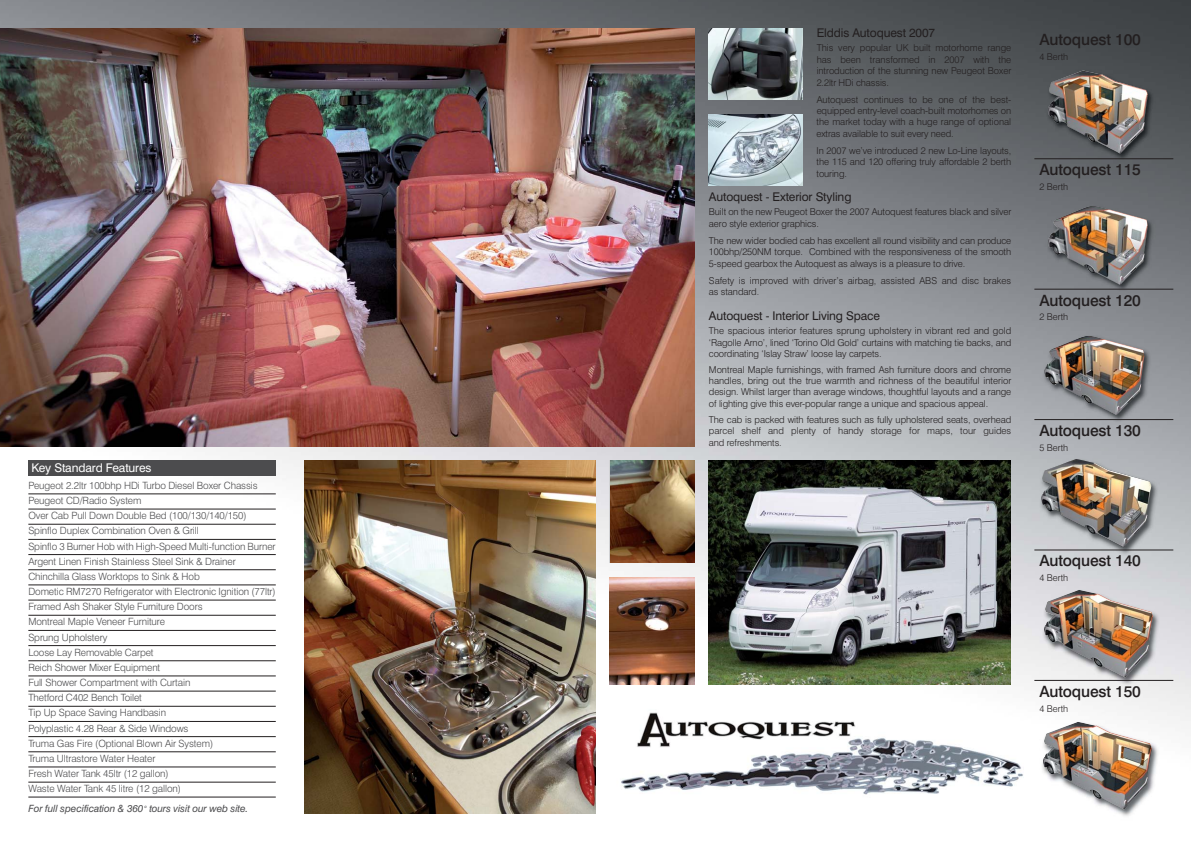
<style>
.page{position:relative;width:1191px;height:842px;background:#fff}
.page>*{position:absolute;margin:0;border:0;box-sizing:border-box;transform-origin:0 0}
.t1{font:500 15.6px "Swiss 721 BT";letter-spacing:-.01em;color:#231f20}
.t2{font:12px "Swiss 721 BT";letter-spacing:-.01em;color:#231f20}
.t3{font:12px "Swiss 721 BT";letter-spacing:-.01em;color:#fff}
.t4{font:300 10px/15.2px "Swiss 721 BT";letter-spacing:-.01em;color:#4c4c4e}
.t5{font:italic 10px "Swiss 721 BT";letter-spacing:-.01em;color:#4c4c4e}
.t6{font:300 9.5px/11.4px "Swiss 721 BT";letter-spacing:-.01em;color:#231f20;text-align:justify}
.t7{font:300 9.4px "Swiss 721 BT";color:#231f20}
.t8{font:italic 4.2px "Swiss 721 BT";color:#4c4c4e}
.s1{font-size:9px}
</style>
<div class="page">
<img style="left:0;top:0;width:1191px;height:814px">
<img style="left:0;top:28px;width:694px;height:418px">
<img style="left:305px;top:461px;width:290px;height:353px">
<img style="left:709px;top:461px;width:301px;height:223px">
<img style="left:609px;top:578px;width:85px;height:106px">
<img style="left:610px;top:461px;width:84px;height:102px">
<img style="left:709px;top:28px;width:93px;height:71px">
<img style="left:709px;top:114px;width:93px;height:71px">
<div style="left:28px;top:460px;width:248px;height:15px;background:#4c4c4e"></div>
<hr style="left:28px;top:494px;width:248px;height:1px;background:#231f20">
<hr style="left:28px;top:509px;width:248px;height:1px;background:#231f20">
<hr style="left:28px;top:524px;width:248px;height:1px;background:#231f20">
<hr style="left:28px;top:539px;width:248px;height:1px;background:#231f20">
<hr style="left:28px;top:554px;width:248px;height:1px;background:#231f20">
<hr style="left:28px;top:569px;width:248px;height:1px;background:#231f20">
<hr style="left:28px;top:585px;width:248px;height:1px;background:#231f20">
<hr style="left:28px;top:600px;width:248px;height:1px;background:#231f20">
<hr style="left:28px;top:615px;width:248px;height:1px;background:#231f20">
<hr style="left:28px;top:630px;width:248px;height:1px;background:#231f20">
<hr style="left:28px;top:645px;width:248px;height:1px;background:#231f20">
<hr style="left:28px;top:660px;width:248px;height:1px;background:#231f20">
<hr style="left:28px;top:676px;width:248px;height:1px;background:#231f20">
<hr style="left:28px;top:691px;width:248px;height:1px;background:#231f20">
<hr style="left:28px;top:706px;width:248px;height:1px;background:#231f20">
<hr style="left:28px;top:721px;width:248px;height:1px;background:#231f20">
<hr style="left:28px;top:736px;width:248px;height:1px;background:#231f20">
<hr style="left:28px;top:751px;width:248px;height:1px;background:#231f20">
<hr style="left:28px;top:767px;width:248px;height:1px;background:#231f20">
<hr style="left:28px;top:782px;width:248px;height:1px;background:#231f20">
<hr style="left:28px;top:797px;width:248px;height:1px;background:#231f20">
<img style="left:1024px;top:63px;width:155px;height:104px">
<img style="left:1047px;top:71px;width:101px;height:82px">
<img style="left:1024px;top:193px;width:155px;height:104px">
<img style="left:1047px;top:206px;width:101px;height:79px">
<img style="left:1024px;top:324px;width:155px;height:104px">
<img style="left:1044px;top:336px;width:100px;height:79px">
<img style="left:1024px;top:452px;width:155px;height:109px">
<img style="left:1041px;top:459px;width:110px;height:88px">
<img style="left:1024px;top:582px;width:155px;height:109px">
<img style="left:1043px;top:590px;width:110px;height:87px">
<img style="left:1024px;top:713px;width:155px;height:103px">
<img style="left:1042px;top:722px;width:110px;height:87px">
<hr style="left:1034px;top:158px;width:139px;height:1px;background:#231f20">
<hr style="left:1034px;top:289px;width:139px;height:1px;background:#231f20">
<hr style="left:1034px;top:419px;width:139px;height:1px;background:#231f20">
<hr style="left:1034px;top:549px;width:139px;height:1px;background:#231f20">
<hr style="left:1034px;top:680px;width:139px;height:1px;background:#231f20">
<p class="t3" style="left:32px;top:463px;width:122px">Key Standard Features</p>
<p class="t4" style="left:28px;top:479px;width:249px">Peugeot 2.2ltr 100bhp HDi Turbo Diesel Boxer Chassis Peugeot CD/Radio System<br>Over Cab Pull Down Double Bed (100/130/140/150)<br>Spinflo Duplex Combination Oven &amp; Grill<br>Spinflo 3 Burner Hob with High-Speed Multi-function Burner Argent Linen Finish Stainless Steel Sink &amp; Drainer Chinchilla Glass Worktops to Sink &amp; Hob<br>Dometic RM7270 Refrigerator with Electronic Ignition (77ltr)<br>Framed Ash Shaker Style Furniture Doors<br>Montreal Maple Veneer Furniture<br>Sprung Upholstery<br>Loose Lay Removable Carpet<br>Reich Shower Mixer Equipment<br>Full Shower Compartment with Curtain<br>Thetford C402 Bench Toilet<br>Tip Up Space Saving Handbasin<br>Polyplastic 4.28 Rear &amp; Side Windows<br>Truma Gas Fire (Optional Blown Air System)<br>Truma Ultrastore Water Heater<br>Fresh Water Tank 45ltr (12 gallon)<br>Waste Water Tank 45 litre (12 gallon)</p>
<p class="t5" style="left:28px;top:805px;width:116px">For full specification &amp; 360</p>
<p class="t8" style="left:144px;top:805px;width:4px">o</p>
<p class="t5" style="left:149px;top:805px;width:100px">tours visit our web site.</p>
<p class="t2" style="left:816px;top:29px;width:120px">Elddis Autoquest 2007</p>
<p class="t6" style="left:816px;top:43px;width:196px">This very popular UK built motorhome range has been transformed in 2007 with the introduction of the stunning new Peugeot Boxer 2.2ltr HDi chassis.</p>
<p class="t6" style="left:816px;top:95px;width:196px">Autoquest continues to be one of the best&shy;equipped entry-level coach-built motorhomes on the market today with a huge range of optional extras available to suit every need.</p>
<p class="t6" style="left:816px;top:146px;width:196px">In 2007 we’ve introduced 2 new Lo-Line layouts, the 115 and 120 offering truly affordable 2 berth touring.</p>
<p class="t2" style="left:709px;top:193px;width:144px">Autoquest - Exterior Styling</p>
<p class="t6" style="left:709px;top:207px;width:304px">Built on the new Peugeot Boxer the 2007 Autoquest features black and silver aero style exterior graphics.</p>
<p class="t6" style="left:709px;top:236px;width:304px">The new wider bodied cab has excellent all round visibility and can produce 100bhp/250NM torque. Combined with the responsiveness of the smooth 5-speed gearbox the Autoquest as always is a pleasure to drive.</p>
<p class="t6" style="left:709px;top:275px;width:304px;line-height:11.8px">Safety is improved with driver’s airbag, assisted ABS and disc brakes as standard<span class="s1">.</span></p>
<p class="t2" style="left:709px;top:312px;width:172px">Autoquest - Interior Living Space</p>
<p class="t6" style="left:709px;top:326px;width:304px">The spacious interior features sprung upholstery in vibrant red and gold ‘Ragolle Arno’, lined ‘Torino Old Gold’ curtains with matching tie backs, and coordinating ‘Islay Straw’ loose lay carpets.</p>
<p class="t6" style="left:709px;top:365px;width:304px">Montreal Maple furnishings, with framed Ash furniture doors and chrome handles, bring out the true warmth and richness of the beautiful interior design. Whilst larger than average windows, thoughtful layouts and a range of lighting give this ever-popular range a unique and spacious appeal.</p>
<p class="t6" style="left:709px;top:414px;width:304px">The cab is packed with features such as fully upholstered seats, overhead parcel shelf and plenty of handy storage for maps, tour guides and refreshments.</p>
<h1 class="t1" style="left:1039px;top:34px;width:103px">Autoquest 100</h1>
<p class="t7" style="left:1039px;top:53px;width:30px">4 Berth</p>
<h1 class="t1" style="left:1039px;top:164px;width:103px">Autoquest 115</h1>
<p class="t7" style="left:1039px;top:183px;width:30px">2 Berth</p>
<h1 class="t1" style="left:1039px;top:294px;width:103px">Autoquest 120</h1>
<p class="t7" style="left:1039px;top:314px;width:30px">2 Berth</p>
<h1 class="t1" style="left:1039px;top:425px;width:103px">Autoquest 130</h1>
<p class="t7" style="left:1039px;top:444px;width:30px">5 Berth</p>
<h1 class="t1" style="left:1039px;top:555px;width:103px">Autoquest 140</h1>
<p class="t7" style="left:1039px;top:574px;width:30px">4 Berth</p>
<h1 class="t1" style="left:1039px;top:685px;width:103px">Autoquest 150</h1>
<p class="t7" style="left:1039px;top:705px;width:30px">4 Berth</p>
</div>
